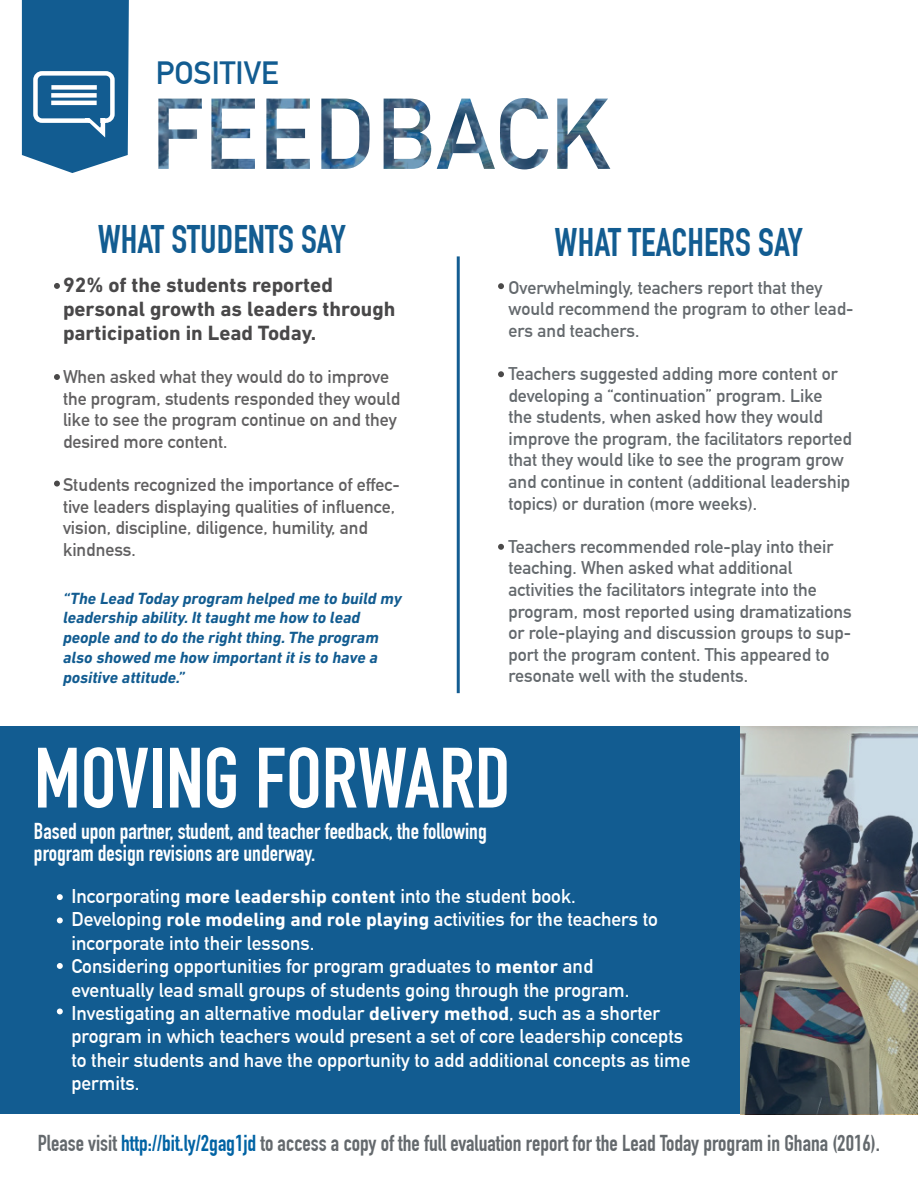
<style>
.page{position:relative;width:918px;height:1188px;background:#fff}
.page>*{position:absolute;margin:0;border:0;box-sizing:border-box;transform-origin:0 0}
.t1{font:700 84px "DIN Condensed";color:#fff}
.t2{font:700 39px "DIN Condensed";color:#125c91}
.t3{font:700 31.5px "DIN Alternate";color:#125c91}
.t4{font:700 22.5px "DIN Condensed";color:#64696d}
.t5{font:700 22.5px/22.5px "DIN Condensed";color:#fff}
.t6{font:700 21px/24px "DIN Next LT Pro";color:#494849}
.t7{font:700 19.5px/23.4px "DIN Alternate";color:#fff}
.t8{font:700 18px/21.6px "DIN Alternate";color:#64696d}
.t9{font:700 18px/21.6px "DIN Alternate";color:#616061}
.t10{font:italic 700 16.5px/19.8px "DIN Next LT Pro";color:#125c91}
.s1{font-family:"DIN Next LT Pro"}
.s2{color:#0063a4}
</style>
<div class="page">
<svg style="left:158px;top:98px;width:453px;height:72px"></svg>
<svg style="left:22px;top:0;width:107px;height:173px;background:#3674a1"></svg>
<div style="left:0;top:727px;width:740px;height:387px;background:#125c91"></div>
<hr style="left:457px;top:256px;width:3px;height:437px;background:#125c91">
<svg style="left:57px;top:894px;width:6px;height:6px"></svg>
<svg style="left:57px;top:918px;width:6px;height:5px"></svg>
<svg style="left:57px;top:963px;width:6px;height:6px"></svg>
<svg style="left:57px;top:1008px;width:6px;height:6px"></svg>
<img style="left:740px;top:727px;width:178px;height:387px">
<svg style="left:54px;top:481px;width:6px;height:6px"></svg>
<svg style="left:54px;top:374px;width:6px;height:6px"></svg>
<svg style="left:498px;top:544px;width:6px;height:6px"></svg>
<svg style="left:498px;top:371px;width:6px;height:6px"></svg>
<svg style="left:498px;top:283px;width:6px;height:6px"></svg>
<h3 class="t3" style="left:156px;top:55px;width:125px">POSITIVE</h3>
<h2 class="t2" style="left:98px;top:225px;width:250px">WHAT STUDENTS SAY</h2>
<h2 class="t2" style="left:555px;top:229px;width:250px">WHAT TEACHERS SAY</h2>
<p class="t6" style="left:63px;top:273px;width:334px">92% of the students reported personal growth as leaders through participation in Lead Today.</p>
<p class="t9" style="left:63px;top:366px;width:339px">When asked what they would do to improve the program, students responded they would like to see the program continue on and they desired more content.</p>
<p class="t9" style="left:63px;top:474px;width:338px">Students recognized the importance of effec&shy;tive leaders displaying qualities of influence, vision, discipline, diligence, humility, and kindness.</p>
<p class="t10" style="left:63px;top:588px;width:340px">“The Lead Today program helped me to build my leadership ability. It taught me how to lead people and to do the right thing. The program also showed me how important it is to have a positive attitude.”</p>
<p class="t8" style="left:508px;top:276px;width:346px">Overwhelmingly, teachers report that they would recommend the program to other lead&shy;ers and teachers.</p>
<p class="t8" style="left:508px;top:363px;width:345px">Teachers suggested adding more content or developing a “continuation” program. Like<br>the students, when asked how they would improve the program, the facilitators reported that they would like to see the program grow and continue in content (additional leadership topics) or duration (more weeks).</p>
<p class="t8" style="left:508px;top:536px;width:345px">Teachers recommended role-play into their teaching. When asked what additional activities the facilitators integrate into the program, most reported using dramatizations or role-playing and discussion groups to sup&shy;port the program content. This appeared to resonate well with the students.</p>
<h1 class="t1" style="left:34px;top:748px;width:478px">MOVING FORWARD</h1>
<p class="t5" style="left:34px;top:823px;width:454px">Based upon partner, student, and teacher feedback, the following program design revisions are underway.</p>
<p class="t7" style="left:71px;top:884px;width:621px">Incorporating <span class="s1">more leadership content</span> into the student book.<br>Developing <span class="s1">role modeling and role playing</span> activities for the teachers to incorporate into their lessons.<br>Considering opportunities for program graduates to <span class="s1">mentor</span> and<br>eventually lead small groups of students going through the program.<br>Investigating an alternative modular <span class="s1">delivery method</span>, such as a shorter program in which teachers would present a set of core leadership concepts to their students and have the opportunity to add additional concepts as time permits.</p>
<p class="t4" style="left:38px;top:1135px;width:844px">Please visit <span class="s2">http://bit.ly/2gag1jd</span> to access a copy of the full evaluation report for the Lead Today program in Ghana (2016).</p>
</div>
